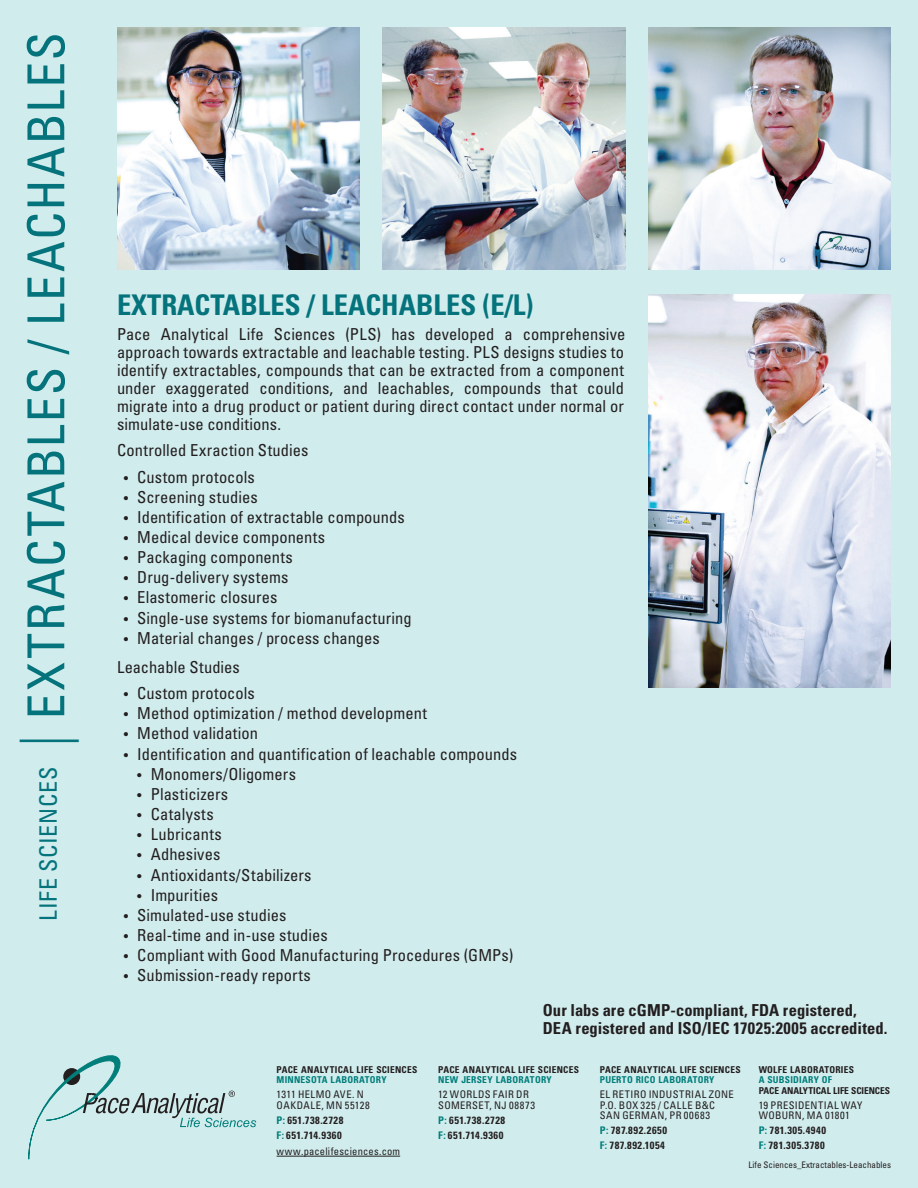
<style>
.page{position:relative;width:918px;height:1188px;background:#d1eced}
.page>*{position:absolute;margin:0;border:0;box-sizing:border-box;transform-origin:0 0}
.t1{font:condensed 51px "Univers LT Std";letter-spacing:.04em;color:#04737c}
.Univers_head{font:700 condensed 28.5px "Univers LT Std";color:#04737c}
.t2{font:condensed 24px "Univers LT Std";letter-spacing:.03em;color:#04737c}
.Univers_bullets{font:condensed 16.5px/18px "Univers LT Std";letter-spacing:.005em;color:#231f20;text-align:justify}
.t3{font:700 condensed 16.5px/18px "Univers LT Std";letter-spacing:.005em;color:#231f20}
.Lab_address{font:condensed 10.5px/10.5px "Univers LT Std";letter-spacing:.04em;color:#231f20}
.Lab_address-2{font:700 condensed 10.5px/15px "Univers LT Std";letter-spacing:.05em;color:#231f20}
.Lab_address-3{font:condensed 10.5px "Univers LT Std";letter-spacing:.02em;color:#231f20}
.Lab_Name{font:700 condensed 9.45px/10.5px "Univers LT Std";letter-spacing:.025em;color:#231f20}
.Lab_address-4{font:700 condensed 9.45px/10.5px "Univers LT Std";letter-spacing:.015em;color:#231f20}
.Lab_address-5{font:700 condensed 9.45px "Univers LT Std";letter-spacing:.025em;color:#007e7a}
.t4{font:condensed 9px "Univers LT Std";color:#231f20}
.s1{font-size:59.1px}
.s2{font-size:13.5px}
.s3{color:#007e7a}
.s4{font-weight:400}
</style>
<div class="page">
<img style="left:648px;top:27px;width:243px;height:243px">
<img style="left:382px;top:27px;width:244px;height:243px">
<img style="left:117px;top:27px;width:243px;height:243px">
<img style="left:648px;top:294px;width:243px;height:394px">
<svg style="left:28px;top:1055px;width:228px;height:105px"></svg>
<hr style="left:277px;top:1156px;width:123px;height:1px;background:#231f20">
<p class="t1" style="left:14px;top:746px;width:716px;rotate:-90deg"><span class="s1">|</span> EXTRACTABLES / LEACHABLES</p>
<p class="t2" style="left:33px;top:921px;width:155px;rotate:-90deg">LIFE SCIENCES</p>
<p class="Univers_head" style="left:117px;top:287px;width:418px">EXTRACTABLES / LEACHABLES (E/L)</p>
<p class="Univers_bullets" style="left:117px;top:325px;width:510px">Pace Analytical Life Sciences (PLS) has developed a comprehensive approach towards extractable and leachable testing. PLS designs studies to identify extractables, compounds that can be extracted from a component under exaggerated conditions, and leachables, compounds that could migrate into a drug product or patient during direct contact under normal or simulate-use conditions.</p>
<p class="Univers_bullets" style="left:117px;top:441px;width:193px">Controlled Exraction Studies</p>
<p class="Univers_bullets" style="left:124px;top:467px;width:133px"><span class="s2">•</span> Custom protocols</p>
<p class="Univers_bullets" style="left:124px;top:488px;width:135px"><span class="s2">•</span> Screening studies</p>
<p class="Univers_bullets" style="left:124px;top:508px;width:283px"><span class="s2">•</span> Identification of extractable compounds</p>
<p class="Univers_bullets" style="left:124px;top:528px;width:203px"><span class="s2">•</span> Medical device components</p>
<p class="Univers_bullets" style="left:124px;top:548px;width:171px"><span class="s2">•</span> Packaging components</p>
<p class="Univers_bullets" style="left:124px;top:568px;width:166px"><span class="s2">•</span> Drug-delivery systems</p>
<p class="Univers_bullets" style="left:124px;top:588px;width:155px"><span class="s2">•</span> Elastomeric closures</p>
<p class="Univers_bullets" style="left:124px;top:609px;width:290px"><span class="s2">•</span> Single-use systems for biomanufacturing</p>
<p class="Univers_bullets" style="left:124px;top:629px;width:258px"><span class="s2">•</span> Material changes / process changes</p>
<p class="Univers_bullets" style="left:117px;top:658px;width:124px">Leachable Studies</p>
<p class="Univers_bullets" style="left:124px;top:684px;width:133px"><span class="s2">•</span> Custom protocols</p>
<p class="Univers_bullets" style="left:124px;top:704px;width:305px"><span class="s2">•</span> Method optimization / method development</p>
<p class="Univers_bullets" style="left:124px;top:724px;width:136px"><span class="s2">•</span> Method validation</p>
<p class="Univers_bullets" style="left:124px;top:744px;width:395px"><span class="s2">•</span> Identification and quantification of leachable compounds</p>
<p class="Univers_bullets" style="left:137px;top:765px;width:160px"><span class="s2">•</span> Monomers/Oligomers</p>
<p class="Univers_bullets" style="left:137px;top:785px;width:92px"><span class="s2">•</span> Plasticizers</p>
<p class="Univers_bullets" style="left:137px;top:805px;width:78px"><span class="s2">•</span> Catalysts</p>
<p class="Univers_bullets" style="left:137px;top:825px;width:86px"><span class="s2">•</span> Lubricants</p>
<p class="Univers_bullets" style="left:137px;top:845px;width:85px"><span class="s2">•</span> Adhesives</p>
<p class="Univers_bullets" style="left:137px;top:865px;width:176px"><span class="s2">•</span> Antioxidants/Stabilizers</p>
<p class="Univers_bullets" style="left:137px;top:886px;width:82px"><span class="s2">•</span> Impurities</p>
<p class="Univers_bullets" style="left:124px;top:906px;width:164px"><span class="s2">•</span> Simulated-use studies</p>
<p class="Univers_bullets" style="left:124px;top:926px;width:206px"><span class="s2">•</span> Real-time and in-use studies</p>
<p class="Univers_bullets" style="left:124px;top:946px;width:391px"><span class="s2">•</span> Compliant with Good Manufacturing Procedures (GMPs)</p>
<p class="Univers_bullets" style="left:124px;top:966px;width:189px"><span class="s2">•</span> Submission-ready reports</p>
<p class="t3" style="left:543px;top:1001px;width:346px">Our labs are cGMP-compliant, FDA registered,<br>DEA registered and ISO/IEC 17025:2005 accredited.</p>
<p class="Lab_Name" style="left:277px;top:1064px;width:142px">PACE ANALYTICAL LIFE SCIENCES<br><span class="s3">MINNESOTA LABORATORY</span></p>
<p class="Lab_address" style="left:277px;top:1089px;width:95px">1311 HELMO AVE. N<br>OAKDALE, MN 55128</p>
<p class="Lab_address-2" style="left:277px;top:1112px;width:68px"><span class="s3">P:</span> 651.738.2728<br><span class="s3">F:</span> 651.714.9360</p>
<p class="Lab_address-3" style="left:277px;top:1145px;width:125px">www.pacelifesciences.com</p>
<p class="Lab_Name" style="left:438px;top:1064px;width:142px">PACE ANALYTICAL LIFE SCIENCES</p>
<p class="Lab_address-5" style="left:438px;top:1074px;width:115px">NEW JERSEY LABORATORY</p>
<p class="Lab_address" style="left:438px;top:1089px;width:98px">12 WORLDS FAIR DR<br>SOMERSET, NJ 08873</p>
<p class="Lab_address-2" style="left:438px;top:1112px;width:69px"><span class="s3">P:</span> 651.738.2728</p>
<p class="Lab_address-2" style="left:438px;top:1127px;width:67px"><span class="s3">F:</span> 651.714.9360</p>
<p class="Lab_Name" style="left:600px;top:1064px;width:142px">PACE ANALYTICAL LIFE SCIENCES<br><span class="s3">PUERTO RICO LABORATORY</span></p>
<p class="Lab_address" style="left:600px;top:1089px;width:135px">EL RETIRO INDUSTRIAL ZONE<br>P.O. BOX 325 / CALLE B&amp;C<br>SAN GERMAN, PR 00683</p>
<p class="Lab_address-2" style="left:600px;top:1123px;width:69px"><span class="s3">P:</span> 787.892.2650<br><span class="s3">F:</span> 787.892.1054</p>
<p class="Lab_address-4" style="left:759px;top:1064px;width:133px">WOLFE LABORATORIES<br><span class="s3">A SUBSIDIARY OF<br></span>PACE ANALYTICAL LIFE SCIENCES</p>
<p class="Lab_address" style="left:759px;top:1100px;width:105px">19 PRESIDENTIAL WAY</p>
<p class="Lab_address-2" style="left:759px;top:1108px;width:93px"><span class="s4">WOBURN, MA 01801<br></span><span class="s3">P:</span> 781.305.4940<br><span class="s3">F:</span> 781.305.3780</p>
<p class="t4" style="left:749px;top:1159px;width:144px">Life Sciences_Extractables-Leachables</p>
</div>
